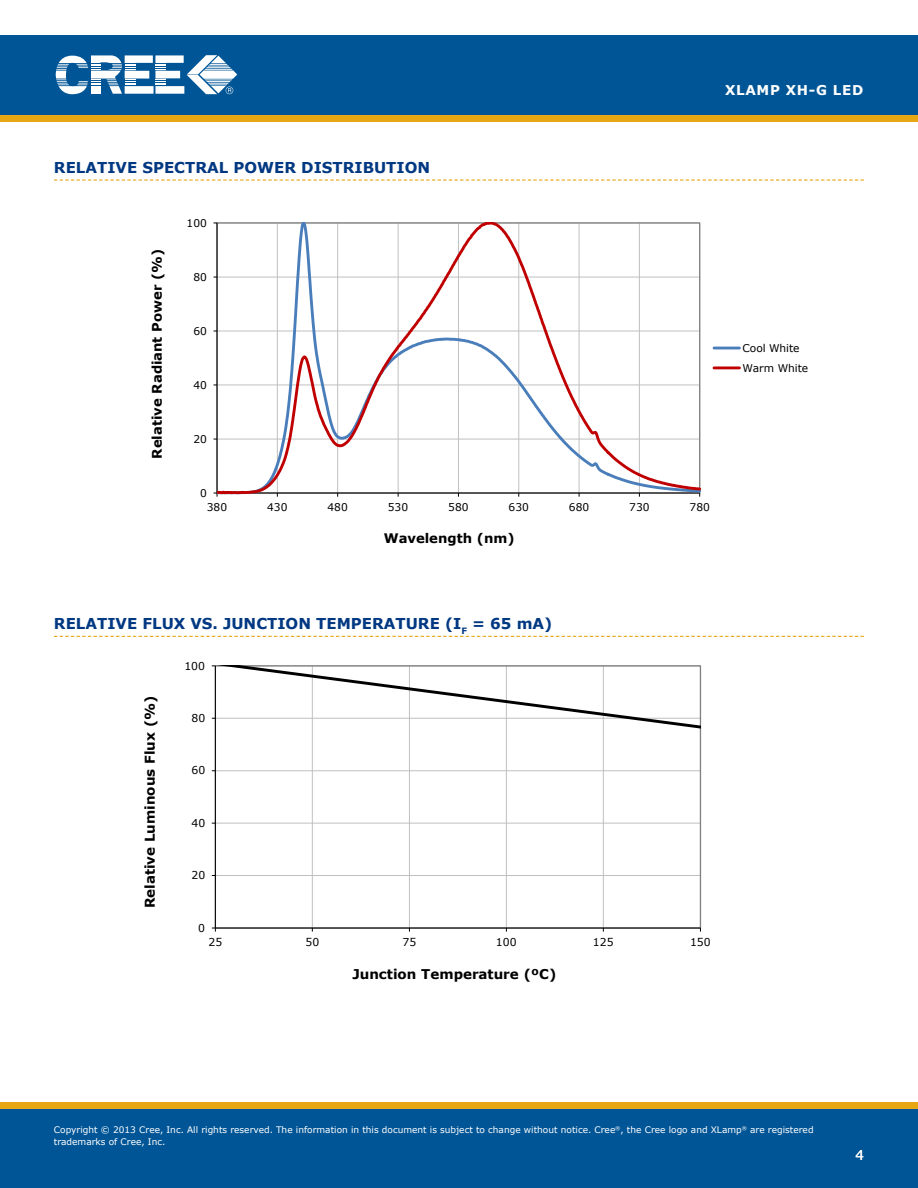
<style>
.page{position:relative;width:918px;height:1188px;background:#fff}
.page>*{position:absolute;margin:0;border:0;box-sizing:border-box;transform-origin:0 0}
.t1{font:700 15px "Verdana";color:#003882}
.t2{font:700 13.5px "Verdana";color:#000}
.t3{font:700 13.5px "Verdana";letter-spacing:.05em;color:#fff}
.t4{font:13.5px "Verdana";color:#fff}
.t5{font:700 13.2px "Verdana";color:#000}
.t6{font:10.8px "Verdana";letter-spacing:.005em;color:#000}
.t7{font:10.65px/20px "Verdana";letter-spacing:.005em;color:#000}
.t8{font:9px/12px "Verdana";color:#fff}
</style>
<div class="page">
<div style="left:0;top:35px;width:918px;height:80px;background:#005596"></div>
<svg style="left:56px;top:55px;width:181px;height:39px"></svg>
<div style="left:0;top:1108px;width:918px;height:80px;background:#005596"></div>
<div style="left:0;top:115px;width:918px;height:7px;background:#e7a614"></div>
<svg style="left:54px;top:179px;width:810px;height:2px"></svg>
<svg style="left:54px;top:636px;width:810px;height:1px"></svg>
<hr style="left:217px;top:439px;width:483px;height:1px;background:#c0c0c0">
<hr style="left:217px;top:385px;width:483px;height:1px;background:#c0c0c0">
<hr style="left:217px;top:331px;width:483px;height:1px;background:#c0c0c0">
<hr style="left:217px;top:277px;width:483px;height:1px;background:#c0c0c0">
<hr style="left:639px;top:223px;width:1px;height:270px;background:#c0c0c0">
<svg style="left:217px;top:223px;width:396px;height:271px"></svg>
<svg style="left:604px;top:448px;width:97px;height:49px"></svg>
<hr style="left:714px;top:347px;width:25px;height:2px;background:#4a7ebb">
<hr style="left:714px;top:366px;width:25px;height:3px;background:#c00000">
<hr style="left:215px;top:875px;width:485px;height:1px;background:#c0c0c0">
<hr style="left:215px;top:823px;width:485px;height:1px;background:#c0c0c0">
<hr style="left:215px;top:771px;width:485px;height:1px;background:#c0c0c0">
<hr style="left:312px;top:666px;width:1px;height:262px;background:#c0c0c0">
<hr style="left:409px;top:666px;width:1px;height:262px;background:#c0c0c0">
<hr style="left:506px;top:666px;width:1px;height:262px;background:#c0c0c0">
<hr style="left:603px;top:666px;width:1px;height:262px;background:#c0c0c0">
<hr style="left:215px;top:666px;width:1px;height:262px;background:#000">
<hr style="left:215px;top:928px;width:485px;height:1px;background:#000">
<svg style="left:215px;top:666px;width:485px;height:100px"></svg>
<div style="left:0;top:1102px;width:918px;height:6px;background:#e7a614"></div>
<h2 class="t3" style="left:725px;top:82px;width:140px">XLAMP XH-G LED</h2>
<h1 class="t1" style="left:54px;top:158px;width:375px">RELATIVE SPECTRAL POWER DISTRIBUTION</h1>
<h3 class="t5" style="left:149px;top:459px;width:212px;rotate:-90deg">Relative Radiant Power (%)</h3>
<p class="t7" style="left:187px;top:212px;width:22px">100</p>
<p class="t7" style="left:193px;top:266px;width:15px">80</p>
<p class="t7" style="left:193px;top:321px;width:15px">60</p>
<p class="t7" style="left:193px;top:375px;width:15px">40</p>
<p class="t7" style="left:193px;top:429px;width:15px">20</p>
<p class="t7" style="left:200px;top:483px;width:8px">0</p>
<p class="t7" style="left:207px;top:497px;width:22px">380</p>
<p class="t7" style="left:267px;top:497px;width:22px">430</p>
<p class="t7" style="left:327px;top:497px;width:22px">480</p>
<p class="t7" style="left:388px;top:497px;width:22px">530</p>
<p class="t7" style="left:448px;top:497px;width:22px">580</p>
<p class="t7" style="left:508px;top:497px;width:22px">630</p>
<p class="t7" style="left:569px;top:497px;width:22px">680</p>
<p class="t7" style="left:629px;top:497px;width:22px">730</p>
<p class="t7" style="left:690px;top:497px;width:22px">780</p>
<h3 class="t5" style="left:384px;top:529px;width:132px">Wavelength (nm)</h3>
<p class="t7" style="left:742px;top:338px;width:67px">Cool White<br>Warm White</p>
<h1 class="t1" style="left:54px;top:614px;width:500px">RELATIVE FLUX VS. JUNCTION TEMPERATURE (I <sub>F</sub> = 65 MA)</h1>
<h2 class="t2" style="left:141px;top:908px;width:214px;rotate:-90deg">Relative Luminous Flux (%)</h2>
<p class="t6" style="left:184px;top:659px;width:22px">100</p>
<p class="t6" style="left:191px;top:711px;width:15px">80</p>
<p class="t6" style="left:191px;top:764px;width:15px">60</p>
<p class="t6" style="left:191px;top:816px;width:15px">40</p>
<p class="t6" style="left:191px;top:869px;width:15px">20</p>
<p class="t6" style="left:198px;top:921px;width:8px">0</p>
<p class="t6" style="left:208px;top:935px;width:15px">25</p>
<p class="t6" style="left:305px;top:935px;width:15px">50</p>
<p class="t6" style="left:402px;top:935px;width:15px">75</p>
<p class="t6" style="left:496px;top:935px;width:22px">100</p>
<p class="t6" style="left:593px;top:935px;width:22px">125</p>
<p class="t6" style="left:690px;top:935px;width:22px">150</p>
<h2 class="t2" style="left:352px;top:965px;width:205px">Junction Temperature (ºC)</h2>
<p class="t8" style="left:54px;top:1124px;width:761px">Copyright © 2013 Cree, Inc. All rights reserved. The information in this document is subject to change without notice. Cree<sup>®</sup>, the Cree logo and XLamp<sup>®</sup> are registered trademarks of Cree, Inc.</p>
<h2 class="t4" style="left:855px;top:1146px;width:10px">4</h2>
</div>
